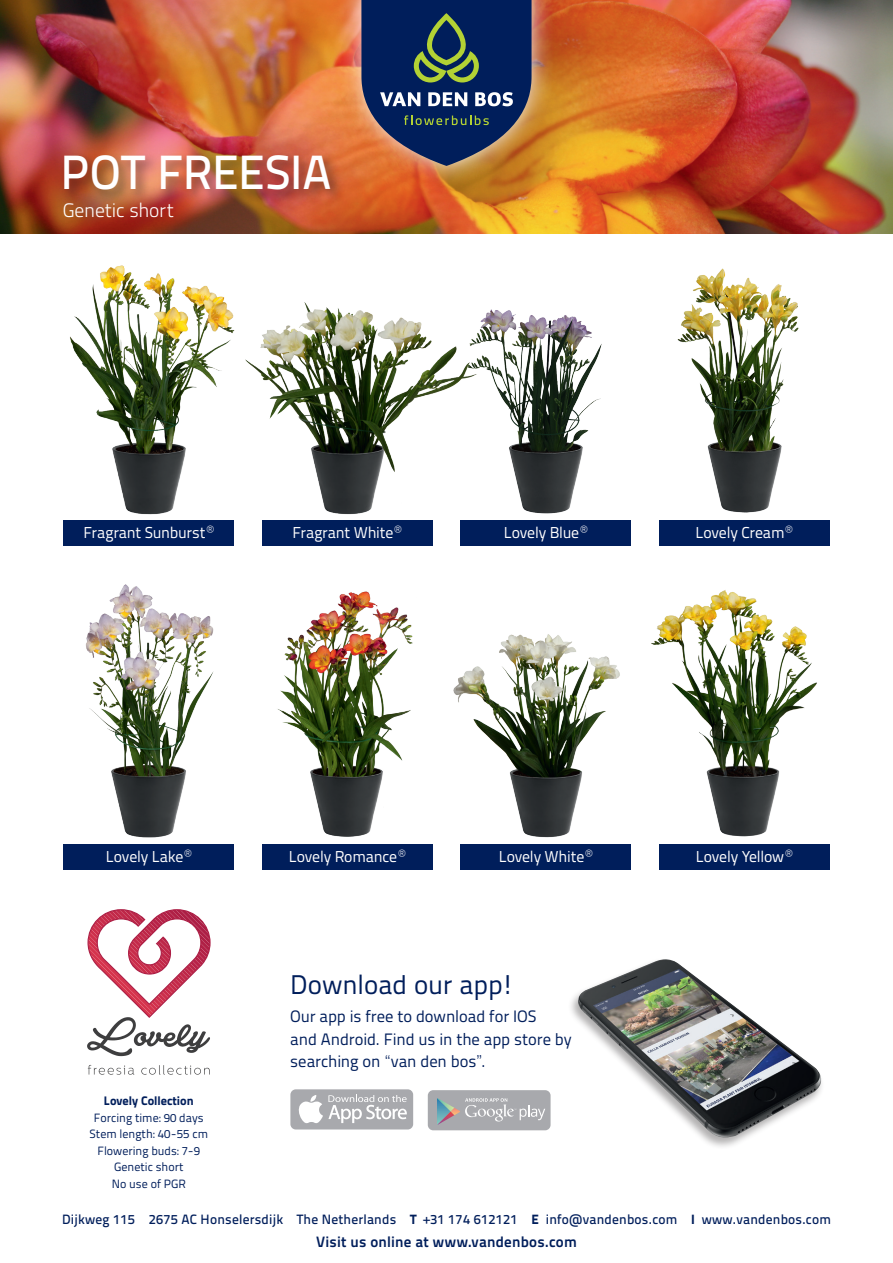
<style>
.page{position:relative;width:893px;height:1263px;background:#fff}
.page>*{position:absolute;margin:0;border:0;box-sizing:border-box;transform-origin:0 0}
.t1{font:500 48px "Titillium Text 22 L";letter-spacing:-.005em;color:#fff}
.t2{font:27px "Titillium Text 14 L 400 wt";color:#001e5b}
.t3{font:300 19.5px "Titillium Text 22 L";letter-spacing:-.01em;color:#fff}
.t4{font:16.5px/22.5px "Titillium Text 14 L 400 wt";letter-spacing:-.005em;color:#001e5b}
.t5{font:15.75px "Titillium Text 14 L 400 wt";letter-spacing:-.01em;color:#fff}
.t6{font:15px "Titillium Text 14 L 800 wt";letter-spacing:.015em;color:#001e5b}
.t7{font:13.5px "Titillium Text 14 L 600 wt";letter-spacing:.015em;color:#001e5b}
.t8{font:12.3px "Titillium Text 14 L 999 wt";color:#001e5b}
.t9{font:12px/16.5px "Titillium Text 14 L 400 wt";color:#001e5b;text-align:center}
.s1{font-family:"Helvetica LT Std";font-weight:300}
.s2{font-family:"Titillium Text 14 L 999 wt"}
</style>
<div class="page">
<img style="left:70px;top:265px;width:165px;height:250px">
<img style="left:245px;top:302px;width:215px;height:213px">
<img style="left:677px;top:268px;width:122px;height:245px">
<img style="left:86px;top:584px;width:128px;height:254px">
<div style="left:64px;top:520px;width:170px;height:25px;background:#001e5b"></div>
<div style="left:262px;top:520px;width:170px;height:25px;background:#001e5b"></div>
<div style="left:461px;top:520px;width:170px;height:25px;background:#001e5b"></div>
<div style="left:659px;top:520px;width:170px;height:25px;background:#001e5b"></div>
<img style="left:0;top:0;width:893px;height:234px">
<img style="left:453px;top:634px;width:167px;height:204px">
<img style="left:278px;top:591px;width:135px;height:246px">
<div style="left:64px;top:844px;width:170px;height:26px;background:#001e5b"></div>
<div style="left:262px;top:844px;width:170px;height:26px;background:#001e5b"></div>
<div style="left:461px;top:844px;width:170px;height:26px;background:#001e5b"></div>
<svg style="left:88px;top:1065px;width:46px;height:10px"></svg>
<svg style="left:141px;top:1065px;width:69px;height:10px"></svg>
<svg style="left:87px;top:909px;width:124px;height:147px"></svg>
<div style="left:290px;top:1089px;width:123px;height:40px;background:#a8a9ad;border-radius:5px"></div>
<svg style="left:298px;top:1095px;width:109px;height:28px"></svg>
<div style="left:428px;top:1090px;width:123px;height:40px;background:#a8a9ad;border-radius:5px"></div>
<svg style="left:437px;top:1098px;width:108px;height:27px"></svg>
<div style="left:568px;top:957px;width:256px;height:191px;background:#231f20;opacity:.35"></div>
<img style="left:576px;top:959px;width:247px;height:180px">
<img style="left:337px;top:0;width:219px;height:188px">
<svg style="left:361px;top:0;width:171px;height:166px;background:#34405b"></svg>
<img style="left:460px;top:309px;width:142px;height:205px">
<div style="left:62px;top:152px;width:283px;height:52px;background:#231f20;opacity:.5"></div>
<img style="left:651px;top:590px;width:166px;height:247px">
<div style="left:659px;top:844px;width:170px;height:26px;background:#001e5b"></div>
<h1 class="t1" style="left:61px;top:136px;width:272px">POT FREESIA</h1>
<p class="t3" style="left:63px;top:196px;width:113px">Genetic short</p>
<p class="t5" style="left:84px;top:523px;width:132px">Fragrant Sunburst<sup>®</sup></p>
<p class="t5" style="left:293px;top:523px;width:111px">Fragrant White<sup>®</sup></p>
<p class="t5" style="left:504px;top:523px;width:85px">Lovely Blue<sup>®</sup></p>
<p class="t5" style="left:696px;top:523px;width:99px">Lovely Cream<sup>®</sup></p>
<p class="t5" style="left:106px;top:847px;width:87px">Lovely Lake<sup>®</sup></p>
<p class="t5" style="left:289px;top:847px;width:118px">Lovely Romance<sup>®</sup></p>
<p class="t5" style="left:499px;top:847px;width:95px">Lovely White<sup>®</sup></p>
<p class="t8" style="left:104px;top:1093px;width:91px">Lovely Collection</p>
<p class="t9" style="left:90px;top:1109px;width:120px">Forcing time: 90 days<br>Stem length: 40-55 cm<br>Flowering buds: 7-9<br>Genetic short<br>No use of PGR</p>
<h2 class="t2" style="left:290px;top:968px;width:226px">Download our app!</h2>
<p class="t4" style="left:290px;top:1005px;width:283px">Our app is free to download for IOS<br>and Android. Find us in the app store by searching on <span class="s1">“</span>van den bos<span class="s1">”</span>.</p>
<p class="t5" style="left:696px;top:847px;width:98px">Lovely Yellow<sup>®</sup></p>
<p class="t7" style="left:62px;top:1211px;width:770px">Dijkweg 115 2675 AC Honselersdijk The Netherlands <span class="s2">T</span> +31 174 612121 <span class="s2">E</span> info@vandenbos.com <span class="s2">I</span> www.vandenbos.com</p>
<p class="t6" style="left:316px;top:1232px;width:262px">Visit us online at www.vandenbos.com</p>
</div>
